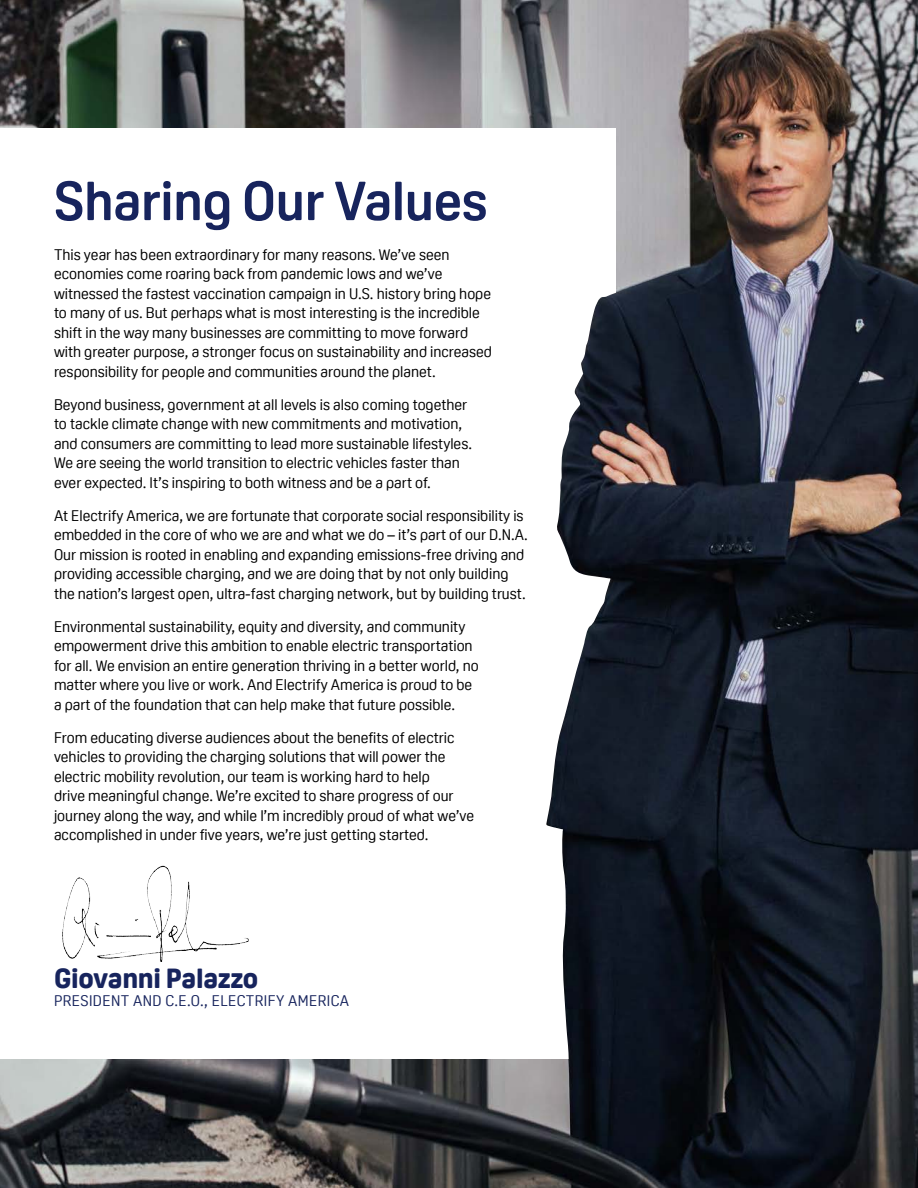
<style>
.page{position:relative;width:918px;height:1188px;background:#fff}
.page>*{position:absolute;margin:0;border:0;box-sizing:border-box;transform-origin:0 0}
.Headline_A{font:700 54px "Oscine";letter-spacing:-.01em;color:#17245d}
.Headline_F{font:800 27px "Oscine";letter-spacing:-.01em;color:#17245d}
.Body_Text{font:15px/19.5px "Oscine";color:#000}
.Author{font:15px "Oscine";letter-spacing:.025em;color:#17245d}
</style>
<div class="page">
<img style="left:0;top:0;width:918px;height:1188px">
<div style="left:0;top:129px;width:616px;height:930px;background:#fff"></div>
<img style="left:546px;top:273px;width:372px;height:915px">
<img style="left:62px;top:865px;width:187px;height:97px">
<p class="Headline_A" style="left:54px;top:171px;width:435px">Sharing Our Values</p>
<p class="Body_Text" style="left:54px;top:245px;width:440px">This year has been extraordinary for many reasons. We’ve seen economies come roaring back from pandemic lows and we’ve witnessed the fastest vaccination campaign in U.S. history bring hope to many of us. But perhaps what is most interesting is the incredible shift in the way many businesses are committing to move forward with greater purpose, a stronger focus on sustainability and increased responsibility for people and communities around the planet.</p>
<p class="Body_Text" style="left:54px;top:395px;width:420px">Beyond business, government at all levels is also coming together to tackle climate change with new commitments and motivation, and consumers are committing to lead more sustainable lifestyles.<br>We are seeing the world transition to electric vehicles faster than ever expected. It’s inspiring to both witness and be a part of.</p>
<p class="Body_Text" style="left:54px;top:506px;width:475px">At Electrify America, we are fortunate that corporate social responsibility is embedded in the core of who we are and what we do – it’s part of our D.N.A.<br>Our mission is rooted in enabling and expanding emissions-free driving and providing accessible charging, and we are doing that by not only building the nation’s largest open, ultra-fast charging network, but by building trust.</p>
<p class="Body_Text" style="left:54px;top:617px;width:426px">Environmental sustainability, equity and diversity, and community empowerment drive this ambition to enable electric transportation for all. We envision an entire generation thriving in a better world, no matter where you live or work. And Electrify America is proud to be a part of the foundation that can help make that future possible.</p>
<p class="Body_Text" style="left:54px;top:728px;width:422px">From educating diverse audiences about the benefits of electric vehicles to providing the charging solutions that will power the electric mobility revolution, our team is working hard to help<br>drive meaningful change. We’re excited to share progress of our journey along the way, and while I’m incredibly proud of what we’ve accomplished in under five years, we’re just getting started.</p>
<p class="Headline_F" style="left:54px;top:963px;width:206px">Giovanni Palazzo</p>
<p class="Author" style="left:54px;top:993px;width:297px">PRESIDENT AND C.E.O., ELECTRIFY AMERICA</p>
</div>
